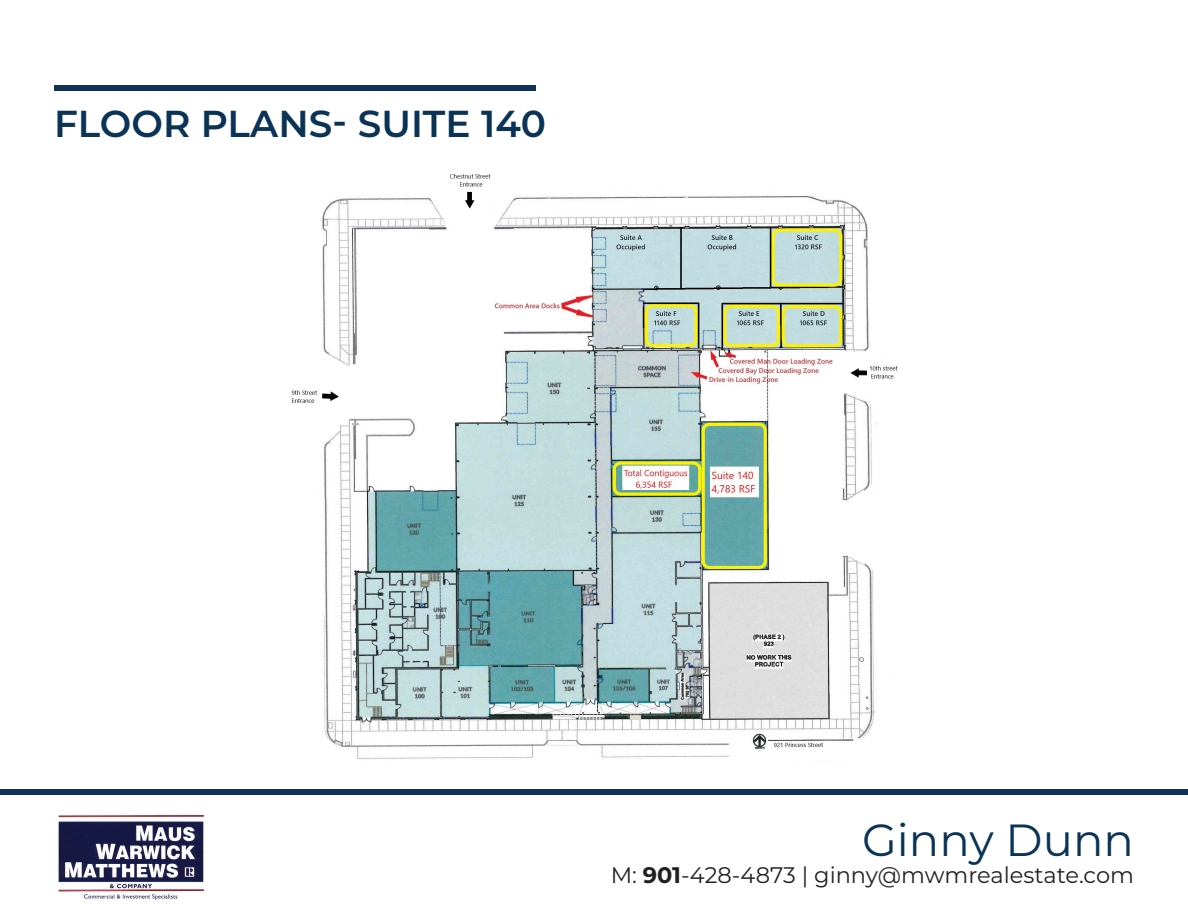
<style>
.page{position:relative;width:1188px;height:918px;background:#fff}
.page>*{position:absolute;margin:0;border:0;box-sizing:border-box;transform-origin:0 0}
.t1{font:45px "Montserrat";color:#0b3355}
.t2{font:600 37.5px "Montserrat";color:#0b3355}
.t3{font:22.5px "Montserrat";color:#231f20}
.s1{font-weight:700}
</style>
<div class="page">
<div style="left:0;top:789px;width:1188px;height:6px;background:#0d3256"></div>
<img style="left:58px;top:814px;width:146px;height:86px">
<div style="left:54px;top:85px;width:482px;height:6px;background:#0d3256"></div>
<img style="left:291px;top:174px;width:607px;height:585px">
<p class="t2" style="left:54px;top:97px;width:494px">FLOOR PLANS- SUITE 140</p>
<h1 class="t1" style="left:862px;top:809px;width:273px">Ginny Dunn</h1>
<p class="t3" style="left:611px;top:859px;width:525px">M: <span class="s1">901</span>-428-4873 | ginny@mwmrealestate.com</p>
</div>
